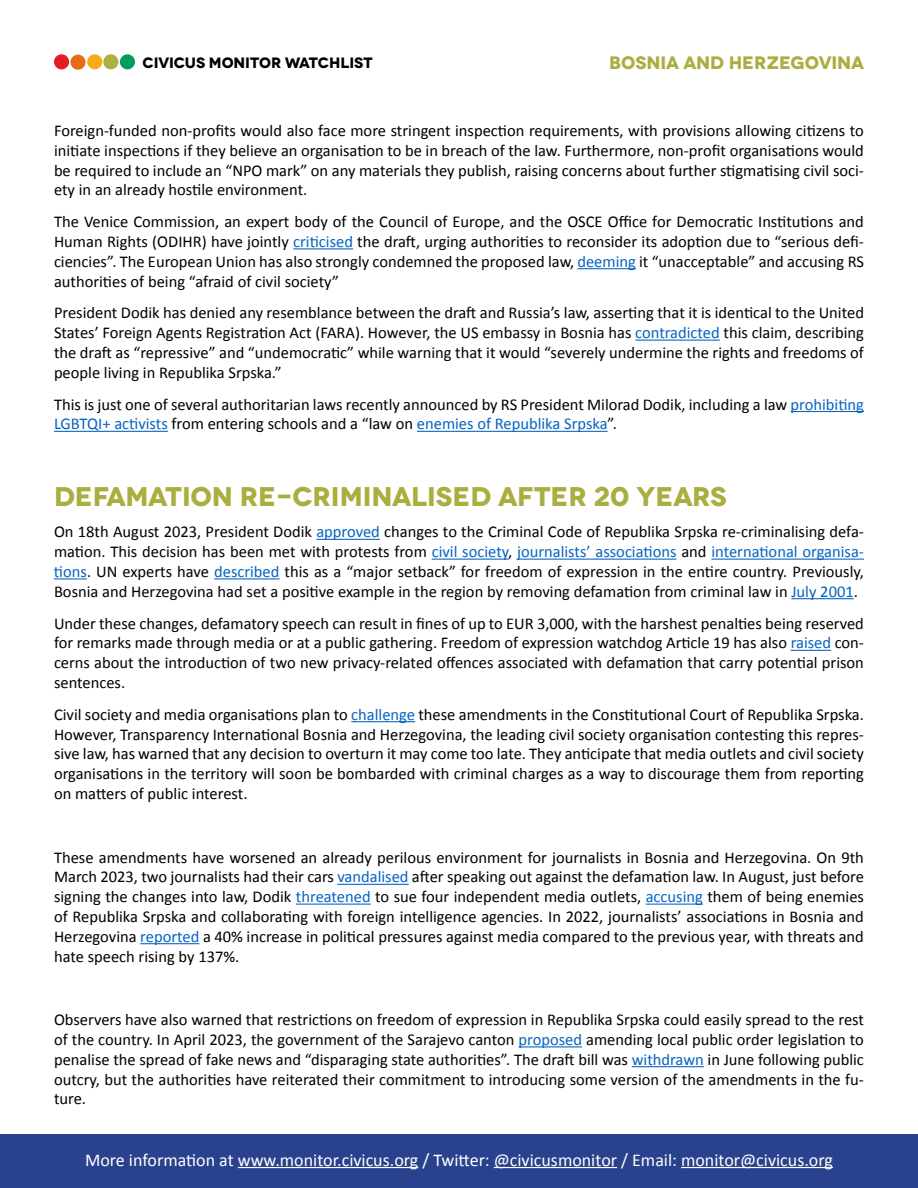
<style>
.page{position:relative;width:918px;height:1188px;background:#fff}
.page>*{position:absolute;margin:0;border:0;box-sizing:border-box;transform-origin:0 0}
.t1{font:700 27px "Novecentowide";color:#a9ae3f}
.t2{font:18px "Calibri";color:#fff}
.t3{font:700 18px "Novecentowide";color:#a9ae3f}
.t4{font:16.5px/19.8px "Calibri";color:#000;text-align:justify}
.t5{font:700 15px "Novecentowide";letter-spacing:-.01em;color:#000}
.s1{color:#0563c1}
</style>
<div class="page">
<div style="left:0;top:1134px;width:918px;height:54px;background:#2a428e"></div>
<hr style="left:238px;top:1167px;width:180px;height:1px;background:#fff">
<hr style="left:494px;top:1167px;width:123px;height:1px;background:#fff">
<hr style="left:681px;top:1167px;width:152px;height:1px;background:#fff">
<div style="left:54px;top:54px;width:15px;height:15px;background:#e41d24;border-radius:50%"></div>
<div style="left:70px;top:55px;width:16px;height:15px;background:#e46c16;border-radius:50%"></div>
<div style="left:87px;top:54px;width:15px;height:15px;background:#f7ab17;border-radius:50%"></div>
<div style="left:103px;top:54px;width:15px;height:15px;background:#adb03d;border-radius:50%"></div>
<div style="left:120px;top:54px;width:15px;height:15px;background:#019d5c;border-radius:50%"></div>
<hr style="left:293px;top:248px;width:60px;height:1px;background:#0563c1">
<hr style="left:577px;top:268px;width:59px;height:1px;background:#0563c1">
<hr style="left:635px;top:340px;width:85px;height:1px;background:#0563c1">
<hr style="left:791px;top:411px;width:73px;height:1px;background:#0563c1">
<hr style="left:54px;top:431px;width:114px;height:1px;background:#0563c1">
<hr style="left:417px;top:431px;width:191px;height:1px;background:#0563c1">
<hr style="left:316px;top:539px;width:64px;height:1px;background:#0563c1">
<hr style="left:432px;top:559px;width:76px;height:1px;background:#0563c1">
<hr style="left:517px;top:559px;width:160px;height:1px;background:#0563c1">
<hr style="left:711px;top:559px;width:153px;height:1px;background:#0563c1">
<hr style="left:54px;top:578px;width:33px;height:1px;background:#0563c1">
<hr style="left:214px;top:578px;width:66px;height:1px;background:#0563c1">
<hr style="left:791px;top:598px;width:63px;height:1px;background:#0563c1">
<hr style="left:791px;top:650px;width:40px;height:1px;background:#0563c1">
<hr style="left:351px;top:721px;width:64px;height:1px;background:#0563c1">
<hr style="left:337px;top:884px;width:72px;height:1px;background:#0563c1">
<hr style="left:296px;top:904px;width:75px;height:1px;background:#0563c1">
<hr style="left:646px;top:904px;width:57px;height:1px;background:#0563c1">
<hr style="left:140px;top:943px;width:59px;height:1px;background:#0563c1">
<hr style="left:519px;top:1046px;width:63px;height:1px;background:#0563c1">
<hr style="left:632px;top:1066px;width:72px;height:1px;background:#0563c1">
<p class="t5" style="left:143px;top:54px;width:232px">CIVICUS MONITOR WATCHLIST</p>
<p class="t3" style="left:609px;top:52px;width:256px">BOSNIA AND HERZEGOVINA</p>
<p class="t4" style="left:54px;top:121px;width:812px">Foreign-funded non-profits would also face more stringent inspection requirements, with provisions allowing citizens to initiate inspections if they believe an organisation to be in breach of the law. Furthermore, non-profit organisations would be required to include an “NPO mark” on any materials they publish, raising concerns about further stigmatising civil soci&shy;ety in an already hostile environment.</p>
<p class="t4" style="left:54px;top:212px;width:811px">The Venice Commission, an expert body of the Council of Europe, and the OSCE Office for Democratic Institutions and Human Rights (ODIHR) have jointly <span class="s1">criticised</span> the draft, urging authorities to reconsider its adoption due to “serious defi&shy;ciencies”. The European Union has also strongly condemned the proposed law, <span class="s1">deeming</span> it “unacceptable” and accusing RS authorities of being “afraid of civil society”</p>
<p class="t4" style="left:54px;top:303px;width:812px">President Dodik has denied any resemblance between the draft and Russia’s law, asserting that it is identical to the United States’ Foreign Agents Registration Act (FARA). However, the US embassy in Bosnia has <span class="s1">contradicted</span> this claim, describing the draft as “repressive” and “undemocratic” while warning that it would “severely undermine the rights and freedoms of people living in Republika Srpska.”</p>
<p class="t4" style="left:54px;top:394px;width:811px">This is just one of several authoritarian laws recently announced by RS President Milorad Dodik, including a law <span class="s1">prohibiting<br>LGBTQI+ activists</span> from entering schools and a “law on <span class="s1">enemies of Republika Srpska</span>”.</p>
<h1 class="t1" style="left:54px;top:479px;width:674px">DEFAMATION RE-CRIMINALISED AFTER 20 YEARS</h1>
<p class="t4" style="left:54px;top:522px;width:812px">On 18th August 2023, President Dodik <span class="s1">approved</span> changes to the Criminal Code of Republika Srpska re-criminalising defa&shy;mation. This decision has been met with protests from <span class="s1">civil society</span>, <span class="s1">journalists’ associations</span> and <span class="s1">international organisa&shy;tions</span>. UN experts have <span class="s1">described</span> this as a “major setback” for freedom of expression in the entire country. Previously, Bosnia and Herzegovina had set a positive example in the region by removing defamation from criminal law in <span class="s1">July 2001</span>.</p>
<p class="t4" style="left:54px;top:613px;width:812px">Under these changes, defamatory speech can result in fines of up to EUR 3,000, with the harshest penalties being reserved for remarks made through media or at a public gathering. Freedom of expression watchdog Article 19 has also <span class="s1">raised</span> con&shy;cerns about the introduction of two new privacy-related offences associated with defamation that carry potential prison sentences.</p>
<p class="t4" style="left:54px;top:705px;width:812px">Civil society and media organisations plan to <span class="s1">challenge</span> these amendments in the Constitutional Court of Republika Srpska.<br>However, Transparency International Bosnia and Herzegovina, the leading civil society organisation contesting this repres&shy;sive law, has warned that any decision to overturn it may come too late. They anticipate that media outlets and civil society organisations in the territory will soon be bombarded with criminal charges as a way to discourage them from reporting on matters of public interest.</p>
<p class="t4" style="left:54px;top:847px;width:812px">These amendments have worsened an already perilous environment for journalists in Bosnia and Herzegovina. On 9th March 2023, two journalists had their cars <span class="s1">vandalised</span> after speaking out against the defamation law. In August, just before signing the changes into law, Dodik <span class="s1">threatened</span> to sue four independent media outlets, <span class="s1">accusing</span> them of being enemies of Republika Srpska and collaborating with foreign intelligence agencies. In 2022, journalists’ associations in Bosnia and Herzegovina <span class="s1">reported</span> a 40% increase in political pressures against media compared to the previous year, with threats and hate speech rising by 137%.</p>
<p class="t4" style="left:54px;top:1010px;width:812px">Observers have also warned that restrictions on freedom of expression in Republika Srpska could easily spread to the rest of the country. In April 2023, the government of the Sarajevo canton <span class="s1">proposed</span> amending local public order legislation to penalise the spread of fake news and “disparaging state authorities”. The draft bill was <span class="s1">withdrawn</span> in June following public outcry, but the authorities have reiterated their commitment to introducing some version of the amendments in the fu&shy;ture.</p>
<p class="t2" style="left:85px;top:1148px;width:749px">More information at www.monitor.civicus.org / Twitter: @civicusmonitor / Email: monitor@civicus.org</p>
</div>
